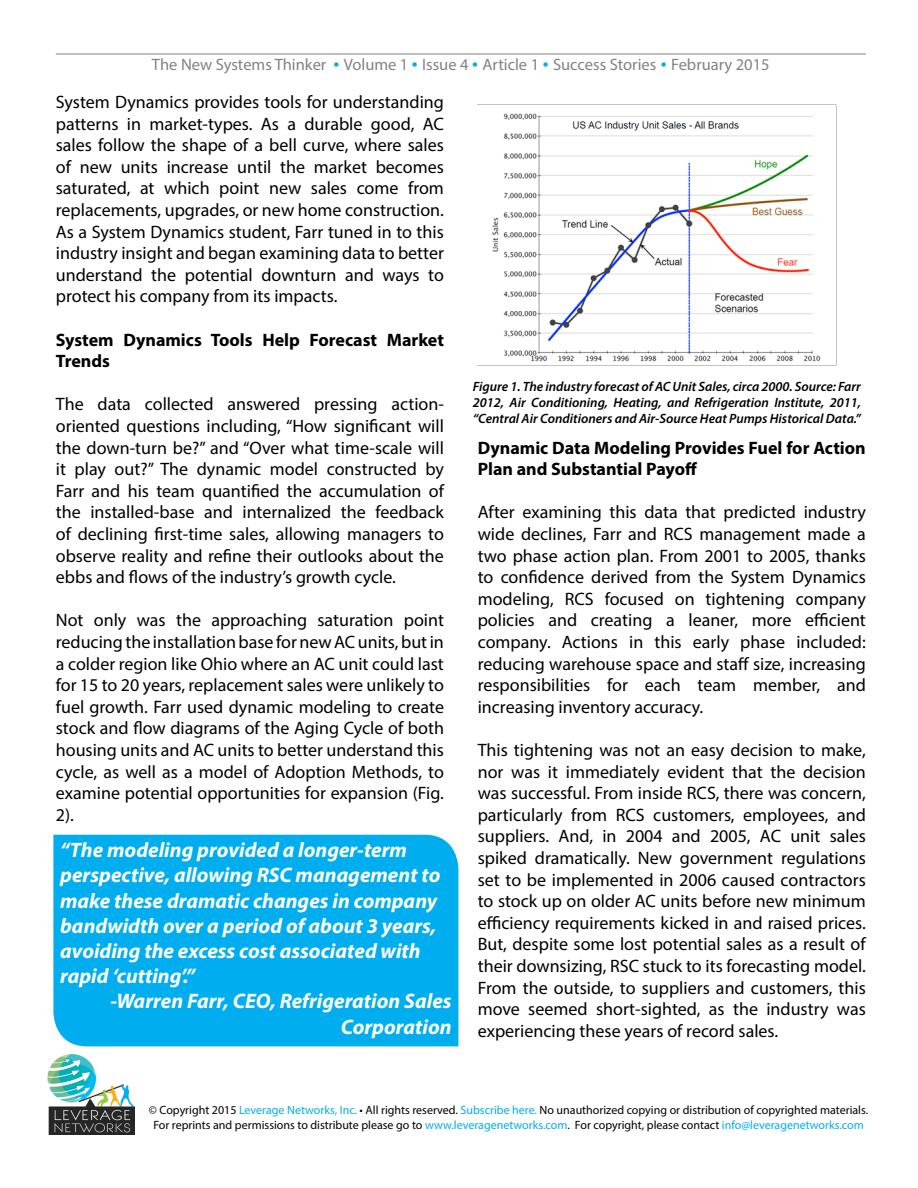
<style>
.page{position:relative;width:918px;height:1188px;background:#fff}
.page>*{position:absolute;margin:0;border:0;box-sizing:border-box;transform-origin:0 0}
.t1{font:italic 700 21px/25.2px "Myriad Pro";color:#fff}
.t2{font:18px/21.6px "Myriad Pro";color:#000;text-align:justify}
.t3{font:700 18px/21.6px "Myriad Pro";color:#000}
.t4{font:16.5px "Myriad Pro";color:#808285}
.t5{font:italic 600 13.5px/16.2px "Myriad Pro";color:#000;text-align:justify}
.t6{font:12px/14.4px "Myriad Pro";color:#000;text-align:center}
.s1{font-size:21px;color:#00aeef}
.s2{color:#00aeef}
</style>
<div class="page">
<img style="left:47px;top:1054px;width:87px;height:80px">
<hr style="left:56px;top:54px;width:810px;height:1px;background:#808285">
<img style="left:478px;top:113px;width:358px;height:253px">
<div style="left:53px;top:835px;width:405px;height:211px;background:#00aeef"></div>
<p class="t4" style="left:152px;top:54px;width:619px">The New Systems Thinker <span class="s1">•</span> Volume 1 <span class="s1">•</span> Issue 4 <span class="s1">•</span> Article 1 <span class="s1">•</span> Success Stories <span class="s1">•</span> February 2015</p>
<p class="t2" style="left:56px;top:91px;width:390px">System Dynamics provides tools for understanding patterns in market-types. As a durable good, AC sales follow the shape of a bell curve, where sales of new units increase until the market becomes saturated, at which point new sales come from replacements, upgrades, or new home construction.<br>As a System Dynamics student, Farr tuned in to this industry insight and began examining data to better understand the potential downturn and ways to protect his company from its impacts.</p>
<p class="t3" style="left:56px;top:328px;width:390px">System Dynamics Tools Help Forecast Market<br>Trends</p>
<p class="t2" style="left:56px;top:393px;width:390px">The data collected answered pressing action&shy;oriented questions including, “How significant will the down-turn be?” and “Over what time-scale will it play out?” The dynamic model constructed by Farr and his team quantified the accumulation of the installed-base and internalized the feedback of declining first-time sales, allowing managers to observe reality and refine their outlooks about the ebbs and flows of the industry’s growth cycle.</p>
<p class="t2" style="left:56px;top:609px;width:390px">Not only was the approaching saturation point reducing the installation base for new AC units, but in a colder region like Ohio where an AC unit could last for 15 to 20 years, replacement sales were unlikely to fuel growth. Farr used dynamic modeling to create stock and flow diagrams of the Aging Cycle of both housing units and AC units to better understand this cycle, as well as a model of Adoption Methods, to examine potential opportunities for expansion (Fig.<br>2).</p>
<p class="t5" style="left:473px;top:378px;width:390px">Figure 1. The industry forecast of AC Unit Sales, circa 2000. Source: Farr 2012, Air Conditioning, Heating, and Refrigeration Institute, 2011, “Central Air Conditioners and Air-Source Heat Pumps Historical Data.”</p>
<p class="t3" style="left:478px;top:436px;width:390px">Dynamic Data Modeling Provides Fuel for Action<br>Plan and Substantial Payoff</p>
<p class="t2" style="left:478px;top:501px;width:390px">After examining this data that predicted industry wide declines, Farr and RCS management made a two phase action plan. From 2001 to 2005, thanks to confidence derived from the System Dynamics modeling, RCS focused on tightening company policies and creating a leaner, more efficient company. Actions in this early phase included: reducing warehouse space and staff size, increasing responsibilities for each team member, and increasing inventory accuracy.</p>
<p class="t2" style="left:478px;top:739px;width:390px">This tightening was not an easy decision to make, nor was it immediately evident that the decision was successful. From inside RCS, there was concern, particularly from RCS customers, employees, and suppliers. And, in 2004 and 2005, AC unit sales spiked dramatically. New government regulations set to be implemented in 2006 caused contractors to stock up on older AC units before new minimum efficiency requirements kicked in and raised prices.<br>But, despite some lost potential sales as a result of their downsizing, RSC stuck to its forecasting model.<br>From the outside, to suppliers and customers, this move seemed short-sighted, as the industry was experiencing these years of record sales.</p>
<p class="t1" style="left:60px;top:837px;width:382px">“The modeling provided a longer-term perspective, allowing RSC management to make these dramatic changes in company bandwidth over a period of about 3 years, avoiding the excess cost associated with rapid ‘cutting’.”</p>
<p class="t1" style="left:110px;top:988px;width:343px;text-align:right">-Warren Farr, CEO, Refrigeration Sales<br>Corporation</p>
<p class="t6" style="left:149px;top:1103px;width:721px">© Copyright 2015 <span class="s2">Leverage Networks, Inc.</span> • All rights reserved. <span class="s2">Subscribe here.</span> No unauthorized copying or distribution of copyrighted materials.<br>For reprints and permissions to distribute please go to <span class="s2">www.leveragenetworks.com</span>. For copyright, please contact <span class="s2">info@leveragenetworks.com</span></p>
</div>
